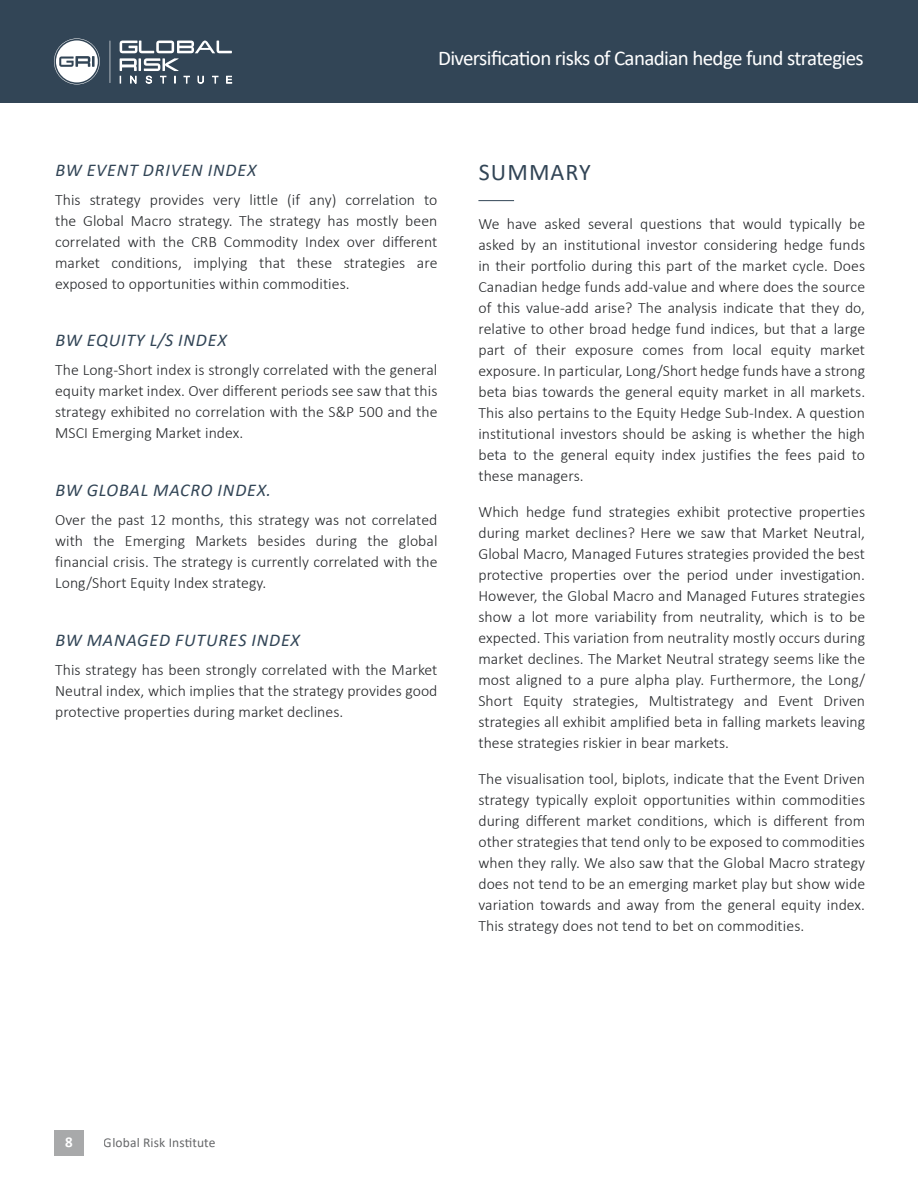
<style>
.page{position:relative;width:918px;height:1188px;background:#fff}
.page>*{position:absolute;margin:0;border:0;box-sizing:border-box;transform-origin:0 0}
.t1{font:24px "Calibri";letter-spacing:.045em;color:#324556}
.t2{font:21px "Calibri";letter-spacing:-.03em;color:#fff}
.t3{font:italic 18px "Calibri";letter-spacing:.045em;color:#324556}
.t4{font:300 15.75px/21px "Calibri";letter-spacing:.005em;color:#242629;text-align:justify}
.t5{font:700 15px "Calibri";color:#fff}
.t6{font:13.5px "Calibri";letter-spacing:.01em;color:#242629}
</style>
<div class="page">
<div style="left:54px;top:1131px;width:30px;height:25px;background:#a8a9aa"></div>
<div style="left:0;top:0;width:918px;height:102px;background:#324556"></div>
<svg style="left:110px;top:41px;width:1px;height:42px"></svg>
<svg style="left:54px;top:38px;width:46px;height:46px"></svg>
<svg style="left:120px;top:41px;width:112px;height:42px"></svg>
<hr style="left:478px;top:200px;width:36px;height:1px;background:#324556">
<h2 class="t2" style="left:438px;top:43px;width:427px">Diversification risks of Canadian hedge fund strategies</h2>
<p class="t3" style="left:55px;top:157px;width:202px">BW EVENT DRIVEN INDEX</p>
<p class="t4" style="left:55px;top:189px;width:384px">This strategy provides very little (if any) correlation to the Global Macro strategy. The strategy has mostly been correlated with the CRB Commodity Index over different market conditions, implying that these strategies are exposed to opportunities within commodities.</p>
<p class="t3" style="left:55px;top:328px;width:173px">BW EQUITY L/S INDEX</p>
<p class="t4" style="left:55px;top:360px;width:384px">The Long-Short index is strongly correlated with the general equity market index. Over different periods see saw that this strategy exhibited no correlation with the S&amp;P 500 and the MSCI Emerging Market index.</p>
<p class="t3" style="left:55px;top:478px;width:217px">BW GLOBAL MACRO INDEX.</p>
<p class="t4" style="left:55px;top:509px;width:384px">Over the past 12 months, this strategy was not correlated with the Emerging Markets besides during the global financial crisis. The strategy is currently correlated with the Long/Short Equity Index strategy.</p>
<p class="t3" style="left:55px;top:628px;width:246px">BW MANAGED FUTURES INDEX</p>
<p class="t4" style="left:55px;top:659px;width:384px">This strategy has been strongly correlated with the Market Neutral index, which implies that the strategy provides good protective properties during market declines.</p>
<h1 class="t1" style="left:479px;top:155px;width:114px">SUMMARY</h1>
<p class="t4" style="left:478px;top:213px;width:388px">We have asked several questions that would typically be asked by an institutional investor considering hedge funds in their portfolio during this part of the market cycle. Does Canadian hedge funds add-value and where does the source of this value-add arise? The analysis indicate that they do, relative to other broad hedge fund indices, but that a large part of their exposure comes from local equity market exposure. In particular, Long/Short hedge funds have a strong beta bias towards the general equity market in all markets.<br>This also pertains to the Equity Hedge Sub-Index. A question institutional investors should be asking is whether the high beta to the general equity index justifies the fees paid to these managers.</p>
<p class="t4" style="left:478px;top:501px;width:388px">Which hedge fund strategies exhibit protective properties during market declines? Here we saw that Market Neutral, Global Macro, Managed Futures strategies provided the best protective properties over the period under investigation.<br>However, the Global Macro and Managed Futures strategies show a lot more variability from neutrality, which is to be expected. This variation from neutrality mostly occurs during market declines. The Market Neutral strategy seems like the most aligned to a pure alpha play. Furthermore, the Long/ Short Equity strategies, Multistrategy and Event Driven strategies all exhibit amplified beta in falling markets leaving these strategies riskier in bear markets.</p>
<p class="t4" style="left:478px;top:768px;width:388px">The visualisation tool, biplots, indicate that the Event Driven strategy typically exploit opportunities within commodities during different market conditions, which is different from other strategies that tend only to be exposed to commodities when they rally. We also saw that the Global Macro strategy does not tend to be an emerging market play but show wide variation towards and away from the general equity index.<br>This strategy does not tend to bet on commodities.</p>
<p class="t5" style="left:65px;top:1132px;width:9px">8</p>
<p class="t6" style="left:104px;top:1134px;width:113px">Global Risk Institute</p>
</div>
